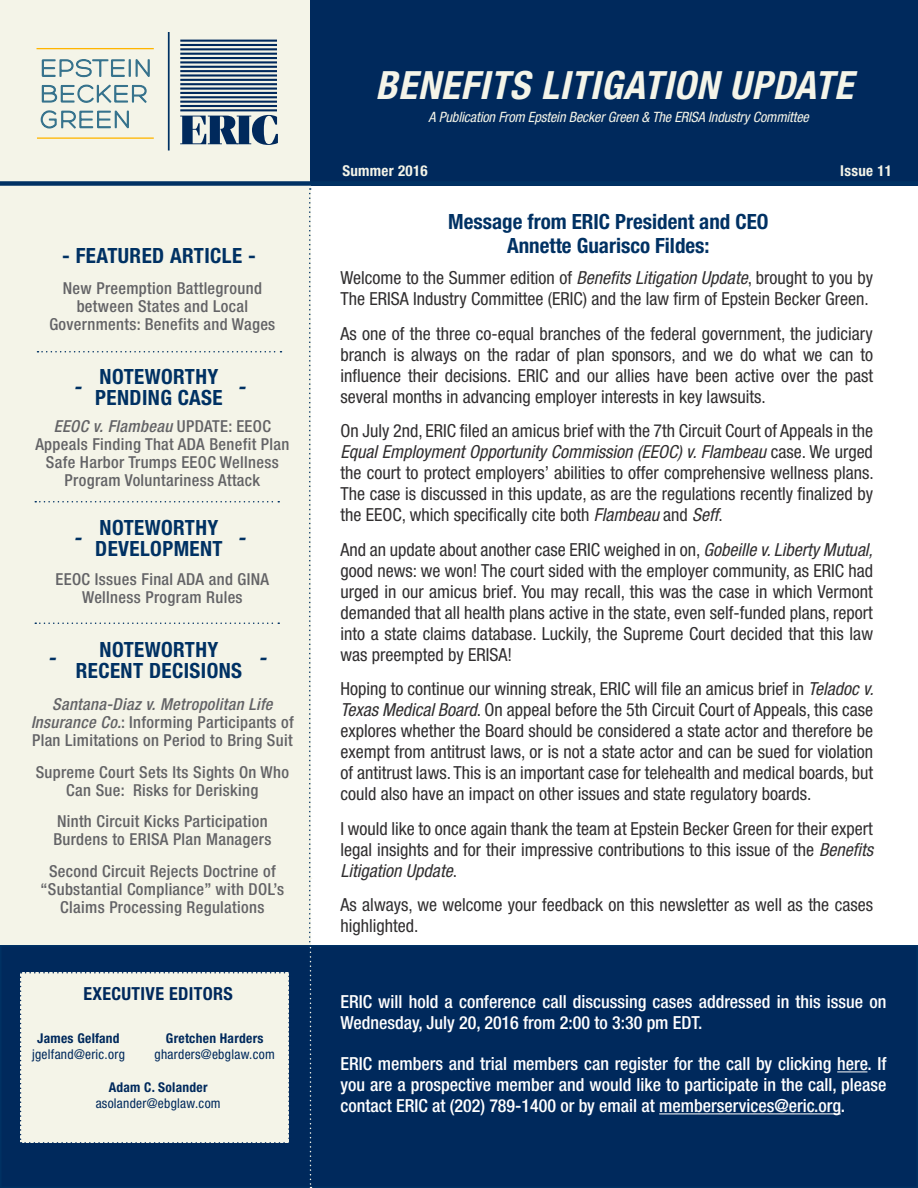
<style>
.page{position:relative;width:918px;height:1188px;background:#fff}
.page>*{position:absolute;margin:0;border:0;box-sizing:border-box;transform-origin:0 0}
.t1{font:italic 700 condensed 39px "Helvetica Neue LT";letter-spacing:.02em;color:#f4f4e8}
.Paragraph_Style_6{font:700 condensed 21px "Helvetica Neue LT";letter-spacing:.02em;color:#003163}
.Paragraph_Style_6-2{font:700 condensed 21px "Helvetica Neue LT";color:#003163}
.t2{font:italic 700 condensed 21px "Helvetica Neue LT";color:#003163}
.Body_Text{font:condensed 18px/21px "Helvetica Neue LT";color:#312f30;text-align:justify}
.Body_Text-2{font:500 condensed 18px/21px "Helvetica Neue LT";color:#fff}
.t3{font:700 condensed 18px "Helvetica Neue LT";letter-spacing:.02em;color:#00295c}
.t4{font:500 condensed 16.5px/18px "Helvetica Neue LT";letter-spacing:.02em;color:#636366;text-align:center}
.t5{font:700 condensed 15px "Helvetica Neue LT";letter-spacing:.02em;color:#f4f4e8}
.t6{font:italic condensed 14.25px "Helvetica Neue LT";letter-spacing:-.01em;color:#f4f4e8}
.t7{font:condensed 13.5px "Helvetica Neue LT";letter-spacing:.02em;color:#00295c}
.t8{font:700 condensed 13.5px "Helvetica Neue LT";letter-spacing:.02em;color:#00295c}
.s1{font-style:italic}
</style>
<div class="page">
<div style="left:0;top:0;width:313px;height:185px;background:#f4f4e8"></div>
<div style="left:310px;top:0;width:608px;height:185px;background:#00295c"></div>
<svg style="left:41px;top:59px;width:109px;height:19px"></svg>
<svg style="left:40px;top:84px;width:107px;height:45px"></svg>
<hr style="left:37px;top:137px;width:117px;height:2px;background:#ffb500">
<hr style="left:37px;top:48px;width:117px;height:1px;background:#ffb500">
<svg style="left:180px;top:115px;width:98px;height:30px"></svg>
<hr style="left:180px;top:109px;width:97px;height:2px;background:#00295c">
<hr style="left:180px;top:105px;width:97px;height:2px;background:#00295c">
<hr style="left:180px;top:101px;width:97px;height:2px;background:#00295c">
<hr style="left:180px;top:96px;width:97px;height:2px;background:#00295c">
<hr style="left:180px;top:92px;width:97px;height:2px;background:#00295c">
<hr style="left:180px;top:88px;width:97px;height:2px;background:#00295c">
<hr style="left:180px;top:83px;width:97px;height:2px;background:#00295c">
<hr style="left:180px;top:79px;width:97px;height:2px;background:#00295c">
<hr style="left:180px;top:74px;width:97px;height:3px;background:#00295c">
<hr style="left:180px;top:70px;width:97px;height:2px;background:#00295c">
<hr style="left:180px;top:66px;width:97px;height:2px;background:#00295c">
<hr style="left:180px;top:61px;width:97px;height:2px;background:#00295c">
<hr style="left:180px;top:57px;width:97px;height:2px;background:#00295c">
<hr style="left:180px;top:53px;width:97px;height:2px;background:#00295c">
<hr style="left:180px;top:48px;width:97px;height:2px;background:#00295c">
<hr style="left:180px;top:44px;width:97px;height:2px;background:#00295c">
<hr style="left:180px;top:40px;width:97px;height:2px;background:#00295c">
<hr style="left:168px;top:32px;width:2px;height:119px;background:#003163">
<div style="left:0;top:183px;width:310px;height:1005px;background:#f4f4e8"></div>
<div style="left:1px;top:946px;width:916px;height:241px;background:#00295c"></div>
<div style="left:0;top:945px;width:918px;height:243px;border:2px solid #003163"></div>
<div style="left:0;top:181px;width:918px;height:5px;background:#003163"></div>
<svg style="left:38px;top:351px;width:243px;height:1px"></svg>
<svg style="left:35px;top:501px;width:244px;height:1px"></svg>
<hr style="left:837px;top:1071px;width:30px;height:1px;background:#fff">
<hr style="left:659px;top:1113px;width:182px;height:1px;background:#fff">
<svg style="left:309px;top:188px;width:2px;height:1000px"></svg>
<div style="left:20px;top:972px;width:269px;height:171px;background:#f4f4e8"></div>
<svg style="left:35px;top:622px;width:244px;height:2px"></svg>
<p class="Paragraph_Style_6" style="left:62px;top:243px;width:195px">- FEATURED ARTICLE -</p>
<p class="t4" style="left:49px;top:279px;width:227px">New Preemption Battleground between States and Local<br>Governments: Benefits and Wages</p>
<p class="Paragraph_Style_6" style="left:100px;top:364px;width:120px">NOTEWORTHY</p>
<p class="Paragraph_Style_6" style="left:95px;top:385px;width:129px">PENDING CASE</p>
<p class="t2" style="left:73px;top:374px;width:9px">-</p>
<p class="t2" style="left:238px;top:374px;width:9px">-</p>
<p class="t4" style="left:35px;top:417px;width:256px"><span class="s1">EEOC v. Flambeau</span> UPDATE: EEOC<br>Appeals Finding That ADA Benefit Plan<br>Safe Harbor Trumps EEOC Wellness<br>Program Voluntariness Attack</p>
<p class="Paragraph_Style_6" style="left:100px;top:515px;width:120px">NOTEWORTHY</p>
<p class="Paragraph_Style_6" style="left:95px;top:536px;width:129px">DEVELOPMENT</p>
<p class="t2" style="left:73px;top:525px;width:9px">-</p>
<p class="t2" style="left:238px;top:525px;width:9px">-</p>
<p class="t4" style="left:56px;top:570px;width:215px">EEOC Issues Final ADA and GINA<br>Wellness Program Rules</p>
<p class="Paragraph_Style_6" style="left:100px;top:637px;width:120px">NOTEWORTHY</p>
<p class="Paragraph_Style_6" style="left:76px;top:658px;width:168px">RECENT DECISIONS</p>
<p class="t2" style="left:48px;top:645px;width:9px">-</p>
<p class="t2" style="left:259px;top:645px;width:9px">-</p>
<p class="t4" style="left:31px;top:695px;width:264px"><span class="s1">Santana-Diaz v. Metropolitan Life<br>Insurance Co.</span>: Informing Participants of<br>Plan Limitations on Period to Bring Suit</p>
<p class="t4" style="left:36px;top:763px;width:255px">Supreme Court Sets Its Sights On Who<br>Can Sue: Risks for Derisking</p>
<p class="t4" style="left:53px;top:812px;width:220px;text-align:left">Ninth Circuit Kicks Participation<br>Burdens to ERISA Plan Managers</p>
<p class="t4" style="left:41px;top:862px;width:245px">Second Circuit Rejects Doctrine of “Substantial Compliance” with DOL’s<br>Claims Processing Regulations</p>
<p class="t3" style="left:84px;top:983px;width:151px">EXECUTIVE EDITORS</p>
<p class="t8" style="left:37px;top:1030px;width:84px">James Gelfand</p>
<p class="t7" style="left:32px;top:1046px;width:94px">jgelfand@eric.org</p>
<p class="t8" style="left:109px;top:1079px;width:100px">Adam C. Solander</p>
<p class="t7" style="left:96px;top:1095px;width:127px">asolander@ebglaw.com</p>
<p class="t8" style="left:166px;top:1030px;width:99px">Gretchen Harders</p>
<p class="t7" style="left:155px;top:1046px;width:122px">gharders@ebglaw.com</p>
<h1 class="t1" style="left:376px;top:61px;width:479px">BENEFITS LITIGATION UPDATE</h1>
<p class="t6" style="left:428px;top:109px;width:382px">A Publication From Epstein Becker Green &amp; The ERISA Industry Committee</p>
<p class="t5" style="left:342px;top:161px;width:87px">Summer 2016</p>
<p class="t5" style="left:840px;top:161px;width:53px">Issue 11</p>
<p class="Paragraph_Style_6-2" style="left:448px;top:209px;width:322px">Message from ERIC President and CEO</p>
<p class="Paragraph_Style_6-2" style="left:507px;top:233px;width:204px">Annette Guarisco Fildes:</p>
<p class="Body_Text" style="left:340px;top:267px;width:534px">Welcome to the Summer edition of <span class="s1">Benefits Litigation Update</span>, brought to you by<br>The ERISA Industry Committee (ERIC) and the law firm of Epstein Becker Green.</p>
<p class="Body_Text" style="left:340px;top:323px;width:534px">As one of the three co-equal branches of the federal government, the judiciary branch is always on the radar of plan sponsors, and we do what we can to influence their decisions. ERIC and our allies have been active over the past several months in advancing employer interests in key lawsuits.</p>
<p class="Body_Text" style="left:340px;top:420px;width:535px">On July 2nd, ERIC filed an amicus brief with the 7th Circuit Court of Appeals in the <span class="s1">Equal Employment Opportunity Commission (EEOC) v. Flambeau</span> case. We urged the court to protect employers’ abilities to offer comprehensive wellness plans.<br>The case is discussed in this update, as are the regulations recently finalized by the EEOC, which specifically cite both <span class="s1">Flambeau</span> and <span class="s1">Seff</span>.</p>
<p class="Body_Text" style="left:340px;top:539px;width:534px">And an update about another case ERIC weighed in on, <span class="s1">Gobeille v. Liberty Mutual, </span>good news: we won! The court sided with the employer community, as ERIC had urged in our amicus brief. You may recall, this was the case in which Vermont demanded that all health plans active in the state, even self-funded plans, report into a state claims database. Luckily, the Supreme Court decided that this law was preempted by ERISA!</p>
<p class="Body_Text" style="left:340px;top:678px;width:535px">Hoping to continue our winning streak, ERIC will file an amicus brief in <span class="s1">Teladoc v.<br>Texas Medical Board</span>. On appeal before the 5th Circuit Court of Appeals, this case explores whether the Board should be considered a state actor and therefore be exempt from antitrust laws, or is not a state actor and can be sued for violation of antitrust laws. This is an important case for telehealth and medical boards, but could also have an impact on other issues and state regulatory boards.</p>
<p class="Body_Text" style="left:340px;top:818px;width:534px">I would like to once again thank the team at Epstein Becker Green for their expert legal insights and for their impressive contributions to this issue of the <span class="s1">Benefits Litigation Update</span>.</p>
<p class="Body_Text" style="left:340px;top:894px;width:534px">As always, we welcome your feedback on this newsletter as well as the cases highlighted.</p>
<p class="Body_Text-2" style="left:340px;top:991px;width:547px">ERIC will hold a conference call discussing cases addressed in this issue on<br>Wednesday, July 20, 2016 from 2:00 to 3:30 pm EDT.</p>
<p class="Body_Text-2" style="left:340px;top:1053px;width:548px;text-align:justify">ERIC members and trial members can register for the call by clicking here. If you are a prospective member and would like to participate in the call, please contact ERIC at (202) 789-1400 or by email at memberservices@eric.org.</p>
</div>
